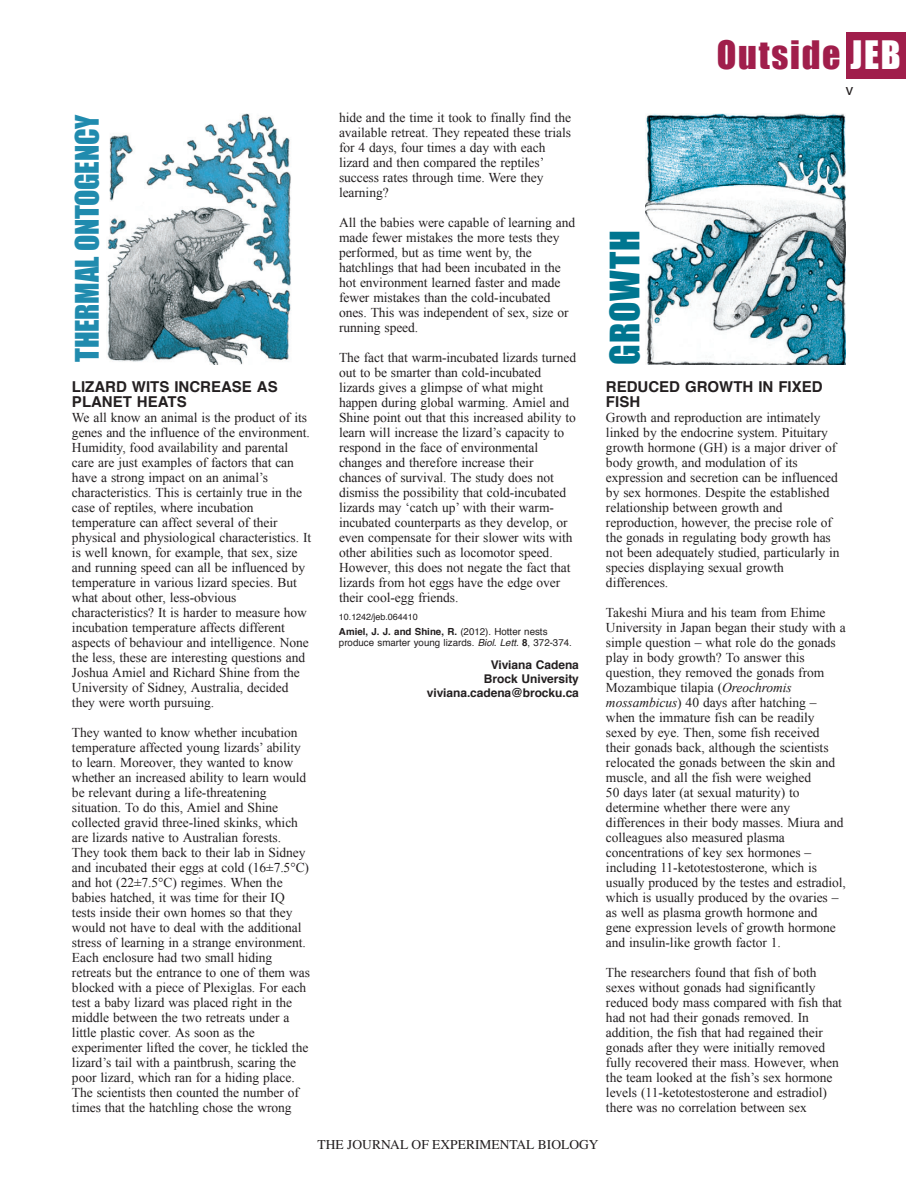
<style>
.page{position:relative;width:918px;height:1188px;background:#fff}
.page>*{position:absolute;margin:0;border:0;box-sizing:border-box;transform-origin:0 0}
.t1{font:37.5px "Impact";letter-spacing:.025em;color:#007690}
.t2{font:36px "Impact";letter-spacing:.05em;color:#a01e4b}
.t3{font:30px "Impact";letter-spacing:-.01em;color:#208bae}
.t4{font:700 15px/15px "Helvetica";color:#231f20}
.t5{font:15px "Helvetica";color:#231f20}
.t6{font:13.5px/15px "Times New Roman";letter-spacing:-.005em;color:#231f20}
.t7{font:13.5px "Times";color:#231f20}
.t8{font:700 12px/14.2px "Helvetica";letter-spacing:-.005em;color:#231f20;text-align:right}
.t9{font:9.75px/11.2px "Helvetica";color:#231f20}
.t10{font:9px "Helvetica";letter-spacing:-.005em;color:#231f20}
.s1{font-weight:700}
.s2{font-style:italic}
.s3{color:#fff}
</style>
<div class="page">
<div style="left:846px;top:32px;width:60px;height:46px;background:#a01e4b"></div>
<img style="left:107px;top:113px;width:184px;height:252px">
<img style="left:645px;top:113px;width:201px;height:252px">
<h3 class="t3" style="left:77px;top:362px;width:248px;rotate:-90deg">THERMAL ONTOGENCY</h3>
<p class="t4" style="left:72px;top:381px;width:207px">LIZARD WITS INCREASE AS<br>PLANET HEATS</p>
<p class="t6" style="left:72px;top:410px;width:241px">We all know an animal is the product of its genes and the influence of the environment.<br>Humidity, food availability and parental care are just examples of factors that can have a strong impact on an animal’s characteristics. This is certainly true in the case of reptiles, where incubation temperature can affect several of their physical and physiological characteristics. It is well known, for example, that sex, size and running speed can all be influenced by temperature in various lizard species. But what about other, less-obvious characteristics? It is harder to measure how incubation temperature affects different aspects of behaviour and intelligence. None the less, these are interesting questions and Joshua Amiel and Richard Shine from the University of Sidney, Australia, decided they were worth pursuing.</p>
<p class="t6" style="left:72px;top:725px;width:239px">They wanted to know whether incubation temperature affected young lizards’ ability to learn. Moreover, they wanted to know whether an increased ability to learn would be relevant during a life-threatening situation. To do this, Amiel and Shine collected gravid three-lined skinks, which are lizards native to Australian forests.<br>They took them back to their lab in Sidney and incubated their eggs at cold (16±7.5°C) and hot (22±7.5°C) regimes. When the babies hatched, it was time for their IQ tests inside their own homes so that they would not have to deal with the additional stress of learning in a strange environment.<br>Each enclosure had two small hiding retreats but the entrance to one of them was blocked with a piece of Plexiglas. For each test a baby lizard was placed right in the middle between the two retreats under a little plastic cover. As soon as the experimenter lifted the cover, he tickled the lizard’s tail with a paintbrush, scaring the poor lizard, which ran for a hiding place.<br>The scientists then counted the number of times that the hatchling chose the wrong</p>
<p class="t6" style="left:339px;top:110px;width:234px">hide and the time it took to finally find the available retreat. They repeated these trials for 4 days, four times a day with each lizard and then compared the reptiles’ success rates through time. Were they learning?</p>
<p class="t6" style="left:339px;top:215px;width:238px">All the babies were capable of learning and made fewer mistakes the more tests they performed, but as time went by, the hatchlings that had been incubated in the hot environment learned faster and made fewer mistakes than the cold-incubated ones. This was independent of sex, size or running speed.</p>
<p class="t6" style="left:339px;top:350px;width:239px">The fact that warm-incubated lizards turned out to be smarter than cold-incubated lizards gives a glimpse of what might happen during global warming. Amiel and Shine point out that this increased ability to learn will increase the lizard’s capacity to respond in the face of environmental changes and therefore increase their chances of survival. The study does not dismiss the possibility that cold-incubated lizards may ‘catch up’ with their warm&shy;incubated counterparts as they develop, or even compensate for their slower wits with other abilities such as locomotor speed.<br>However, this does not negate the fact that lizards from hot eggs have the edge over their cool-egg friends.</p>
<p class="t10" style="left:339px;top:613px;width:80px">10.1242/jeb.064410</p>
<p class="t9" style="left:339px;top:626px;width:234px"><span class="s1">Amiel, J. J. and Shine, R.</span> (2012). Hotter nests produce smarter young lizards. <span class="s2">Biol. Lett.</span> <span class="s1">8</span>, 372-374.</p>
<p class="t8" style="left:427px;top:658px;width:154px">Viviana Cadena<br>Brock University viviana.cadena@brocku.ca</p>
<h1 class="t1" style="left:613px;top:365px;width:136px;rotate:-90deg">GROWTH</h1>
<h2 class="t2" style="left:717px;top:33px;width:185px">Outside <span class="s3">JEB</span></h2>
<p class="t5" style="left:846px;top:83px;width:9px">v</p>
<p class="t4" style="left:606px;top:381px;width:218px">REDUCED GROWTH IN FIXED<br>FISH</p>
<p class="t6" style="left:606px;top:410px;width:235px">Growth and reproduction are intimately linked by the endocrine system. Pituitary growth hormone (GH) is a major driver of body growth, and modulation of its expression and secretion can be influenced by sex hormones. Despite the established relationship between growth and reproduction, however, the precise role of the gonads in regulating body growth has not been adequately studied, particularly in species displaying sexual growth differences.</p>
<p class="t6" style="left:606px;top:605px;width:241px">Takeshi Miura and his team from Ehime University in Japan began their study with a simple question – what role do the gonads play in body growth? To answer this question, they removed the gonads from Mozambique tilapia (<span class="s2">Oreochromis mossambicus</span>) 40 days after hatching – when the immature fish can be readily sexed by eye. Then, some fish received their gonads back, although the scientists relocated the gonads between the skin and muscle, and all the fish were weighed<br>50 days later (at sexual maturity) to determine whether there were any differences in their body masses. Miura and colleagues also measured plasma concentrations of key sex hormones – including 11-ketotestosterone, which is usually produced by the testes and estradiol, which is usually produced by the ovaries – as well as plasma growth hormone and gene expression levels of growth hormone and insulin-like growth factor 1.</p>
<p class="t6" style="left:606px;top:965px;width:238px">The researchers found that fish of both sexes without gonads had significantly reduced body mass compared with fish that had not had their gonads removed. In addition, the fish that had regained their gonads after they were initially removed fully recovered their mass. However, when the team looked at the fish’s sex hormone levels (11-ketotestosterone and estradiol) there was no correlation between sex</p>
<p class="t7" style="left:318px;top:1137px;width:282px">THE JOURNAL OF EXPERIMENTAL BIOLOGY</p>
</div>
